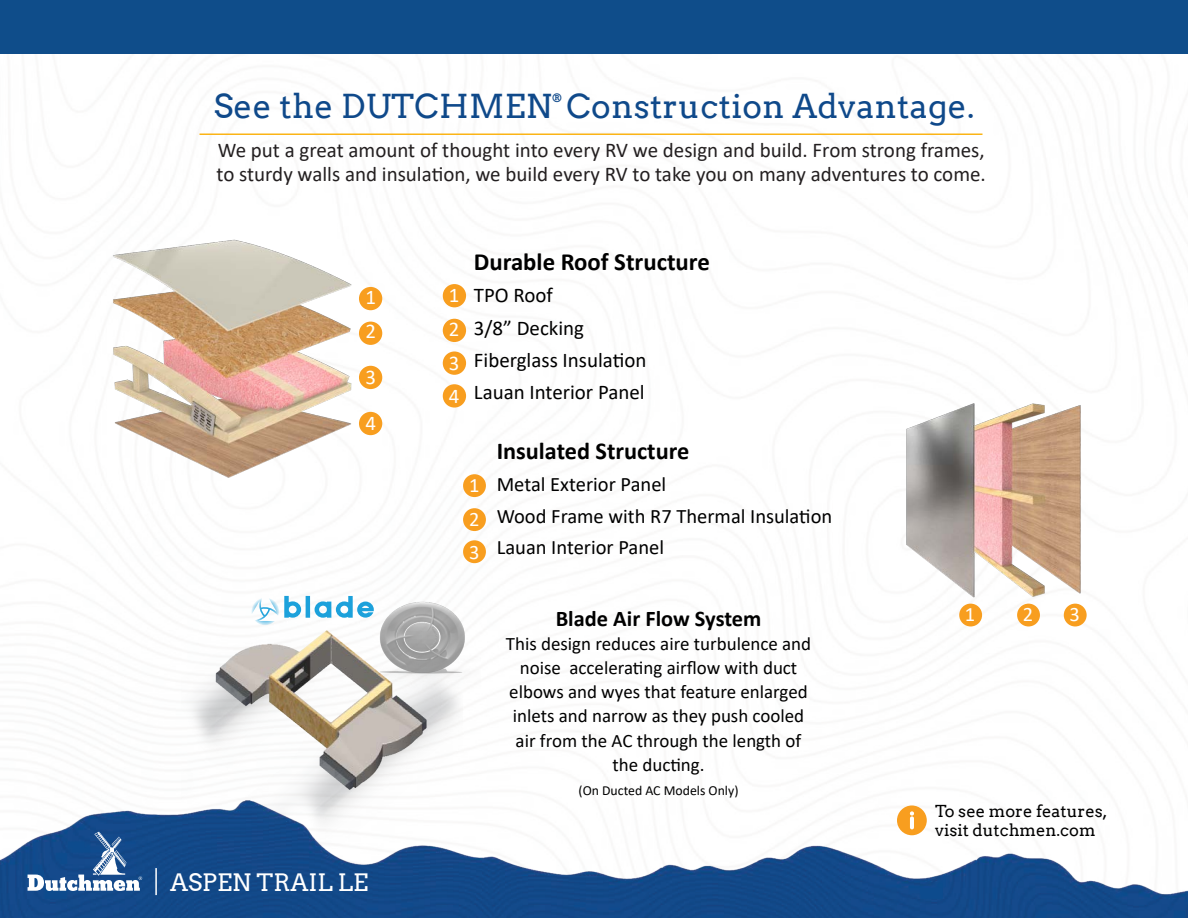
<style>
.page{position:relative;width:1188px;height:918px;background:#fff}
.page>*{position:absolute;margin:0;border:0;box-sizing:border-box;transform-origin:0 0}
.t1{font:33px "Arvo";letter-spacing:.01em;color:#0f498a}
.t2{font:700 24.75px "Calibri";color:#000}
.t3{font:700 24.3px "Calibri";color:#000}
.t4{font:24px "Arvo";color:#fff}
.t5{font:700 22.35px "Calibri";color:#000}
.t6{font:21px/24px "Calibri";color:#231f20}
.t7{font:21px "Calibri";color:#000}
.t8{font:21px "Calibri";color:#fff}
.t9{font:20.55px "Calibri";color:#000}
.t10{font:20.55px "Calibri";color:#fff}
.t11{font:18.9px/24.2px "Calibri";color:#000;text-align:center}
.t12{font:16.5px "Arvo";color:#000}
.t13{font:13.8px "Calibri";color:#000}
.t14{font:10.5px "Arvo";color:#0f498a}
</style>
<div class="page">
<img style="left:0;top:805px;width:1188px;height:113px">
<div style="left:0;top:0;width:1188px;height:54px;background:#0f4d8a"></div>
<hr style="left:200px;top:133px;width:782px;height:2px;background:#fbb416">
<svg style="left:28px;top:832px;width:114px;height:59px"></svg>
<hr style="left:155px;top:868px;width:2px;height:27px;background:#fff">
<div style="left:897px;top:806px;width:30px;height:29px;background:#f89e1f;border-radius:50%"></div>
<svg style="left:910px;top:811px;width:4px;height:18px"></svg>
<div style="left:444px;top:285px;width:21px;height:21px;background:#f89e1f;border-radius:50%"></div>
<div style="left:443px;top:284px;width:23px;height:23px;border:2px solid #f89e1f;border-radius:50%"></div>
<div style="left:444px;top:320px;width:21px;height:21px;background:#f89e1f;border-radius:50%"></div>
<div style="left:443px;top:319px;width:23px;height:23px;border:2px solid #f89e1f;border-radius:50%"></div>
<div style="left:444px;top:352px;width:21px;height:22px;background:#f89e1f;border-radius:50%"></div>
<div style="left:443px;top:351px;width:23px;height:24px;border:2px solid #f89e1f;border-radius:50%"></div>
<div style="left:444px;top:385px;width:21px;height:22px;background:#f89e1f;border-radius:50%"></div>
<div style="left:443px;top:384px;width:23px;height:24px;border:2px solid #f89e1f;border-radius:50%"></div>
<img style="left:113px;top:239px;width:239px;height:239px">
<div style="left:360px;top:288px;width:21px;height:21px;background:#f89e1f;border-radius:50%"></div>
<div style="left:359px;top:287px;width:23px;height:23px;border:2px solid #f89e1f;border-radius:50%"></div>
<div style="left:360px;top:323px;width:21px;height:21px;background:#f89e1f;border-radius:50%"></div>
<div style="left:359px;top:322px;width:23px;height:23px;border:2px solid #f89e1f;border-radius:50%"></div>
<div style="left:360px;top:367px;width:21px;height:21px;background:#f89e1f;border-radius:50%"></div>
<div style="left:359px;top:366px;width:23px;height:23px;border:2px solid #f89e1f;border-radius:50%"></div>
<div style="left:360px;top:413px;width:21px;height:21px;background:#f89e1f;border-radius:50%"></div>
<div style="left:359px;top:412px;width:23px;height:23px;border:2px solid #f89e1f;border-radius:50%"></div>
<div style="left:960px;top:605px;width:21px;height:21px;background:#f89e1f;border-radius:50%"></div>
<div style="left:959px;top:604px;width:23px;height:22px;border:2px solid #f89e1f;border-radius:50%"></div>
<div style="left:1065px;top:605px;width:21px;height:21px;background:#f89e1f;border-radius:50%"></div>
<div style="left:1064px;top:604px;width:23px;height:22px;border:2px solid #f89e1f;border-radius:50%"></div>
<div style="left:1018px;top:605px;width:21px;height:21px;background:#f89e1f;border-radius:50%"></div>
<div style="left:1017px;top:604px;width:23px;height:22px;border:2px solid #f89e1f;border-radius:50%"></div>
<div style="left:464px;top:475px;width:21px;height:21px;background:#f89e1f;border-radius:50%"></div>
<div style="left:463px;top:474px;width:23px;height:23px;border:2px solid #f89e1f;border-radius:50%"></div>
<div style="left:464px;top:509px;width:21px;height:21px;background:#f89e1f;border-radius:50%"></div>
<div style="left:463px;top:508px;width:23px;height:23px;border:2px solid #f89e1f;border-radius:50%"></div>
<div style="left:464px;top:541px;width:21px;height:21px;background:#f89e1f;border-radius:50%"></div>
<div style="left:463px;top:540px;width:23px;height:23px;border:2px solid #f89e1f;border-radius:50%"></div>
<img style="left:906px;top:403px;width:180px;height:208px">
<img style="left:383px;top:601px;width:93px;height:78px">
<img style="left:182px;top:623px;width:280px;height:224px">
<svg style="left:251px;top:596px;width:123px;height:29px"></svg>
<p class="t14" style="left:552px;top:91px;width:11px">®</p>
<p class="t1" style="left:214px;top:86px;width:762px">See the DUTCHMEN Construction Advantage.</p>
<p class="t6" style="left:217px;top:138px;width:771px">We put a great amount of thought into every RV we design and build. From strong frames, to sturdy walls and insulation, we build every RV to take you on many adventures to come.</p>
<p class="t8" style="left:365px;top:283px;width:12px">1</p>
<p class="t8" style="left:365px;top:317px;width:12px">2</p>
<p class="t8" style="left:365px;top:363px;width:12px">3</p>
<p class="t8" style="left:365px;top:408px;width:12px">4</p>
<p class="t4" style="left:170px;top:868px;width:200px">ASPEN TRAIL LE</p>
<p class="t8" style="left:449px;top:280px;width:12px">1</p>
<p class="t8" style="left:449px;top:314px;width:12px">2</p>
<p class="t8" style="left:449px;top:349px;width:12px">3</p>
<p class="t8" style="left:449px;top:381px;width:12px">4</p>
<p class="t2" style="left:474px;top:244px;width:237px">Durable Roof Structure</p>
<p class="t7" style="left:474px;top:281px;width:81px">TPO Roof</p>
<p class="t7" style="left:474px;top:313px;width:112px">3/8” Decking</p>
<p class="t7" style="left:474px;top:346px;width:174px">Fiberglass Insulation</p>
<p class="t7" style="left:474px;top:378px;width:172px">Lauan Interior Panel</p>
<p class="t10" style="left:469px;top:471px;width:12px">1</p>
<p class="t10" style="left:469px;top:505px;width:12px">2</p>
<p class="t10" style="left:469px;top:538px;width:12px">3</p>
<p class="t3" style="left:497px;top:434px;width:194px">Insulated Structure</p>
<p class="t9" style="left:497px;top:470px;width:171px">Metal Exterior Panel</p>
<p class="t9" style="left:497px;top:501px;width:337px">Wood Frame with R7 Thermal Insulation</p>
<p class="t9" style="left:497px;top:533px;width:169px">Lauan Interior Panel</p>
<p class="t5" style="left:556px;top:603px;width:207px">Blade Air Flow System</p>
<p class="t11" style="left:506px;top:631px;width:307px">This design reduces aire turbulence and noise accelerating airflow with duct elbows and wyes that feature enlarged inlets and narrow as they push cooled air from the AC through the length of the ducting.</p>
<p class="t13" style="left:578px;top:781px;width:162px">(On Ducted AC Models Only)</p>
<p class="t10" style="left:965px;top:600px;width:12px">1</p>
<p class="t10" style="left:1023px;top:600px;width:12px">2</p>
<p class="t10" style="left:1069px;top:600px;width:12px">3</p>
<p class="t12" style="left:935px;top:801px;width:174px">To see more features,</p>
<p class="t12" style="left:935px;top:820px;width:162px">visit dutchmen.com</p>
</div>
